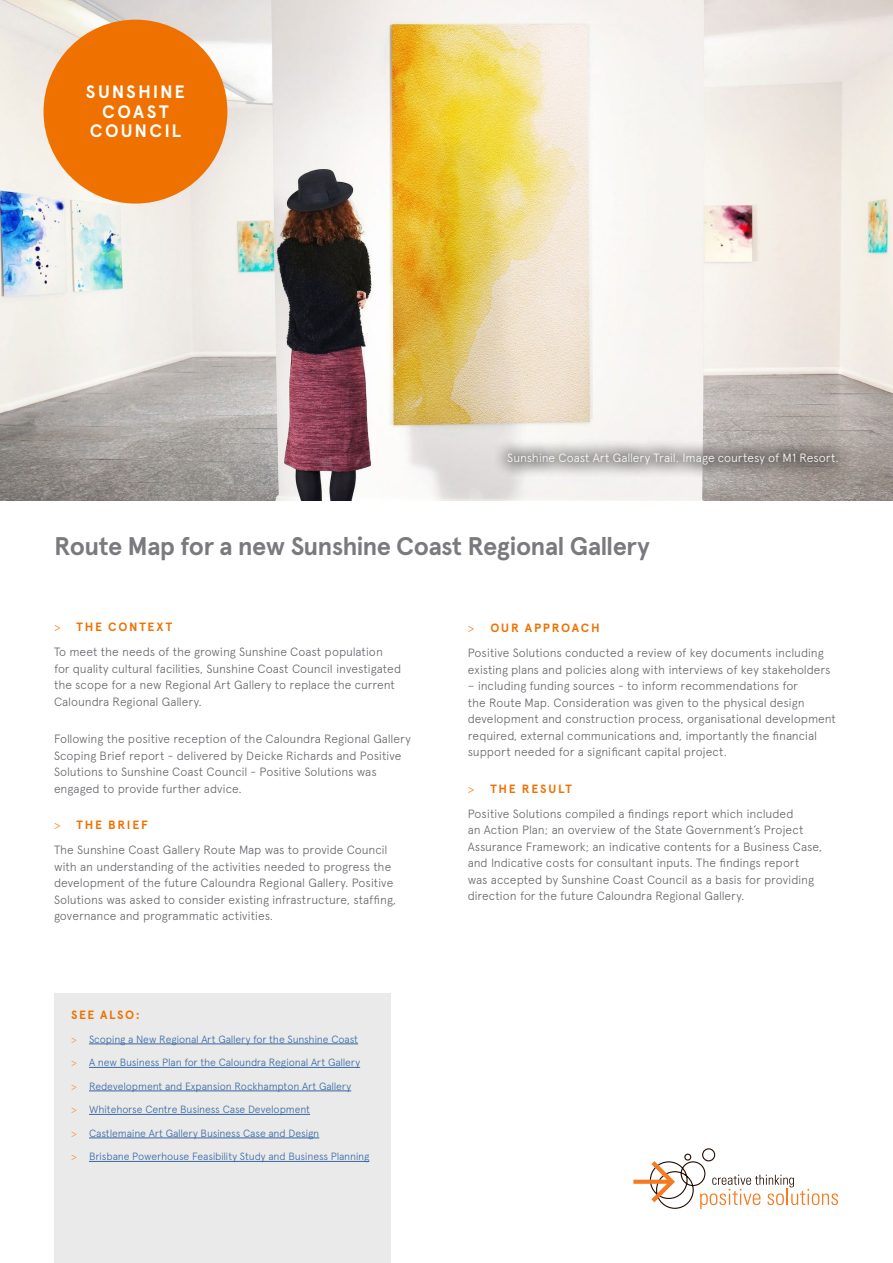
<style>
.page{position:relative;width:893px;height:1263px;background:#fff}
.page>*{position:absolute;margin:0;border:0;box-sizing:border-box;transform-origin:0 0}
.Overview_text{font:700 25.5px "Apercu";letter-spacing:-.025em;color:#79797e}
.Main_Header{font:700 18px/19.5px "Apercu";letter-spacing:.12em;color:#fff;text-align:center}
.PS_Body_Copy{font:300 12px/16.5px "Apercu";letter-spacing:-.005em;color:#63656a}
.Caption_Text{font:300 12px "Apercu";letter-spacing:-.005em;color:#fff}
.See_Also_Header{font:700 12px "Apercu";letter-spacing:.15em;color:#ef7100}
.t1{font:300 10.5px "Apercu";letter-spacing:-.015em;color:#3667a4}
.s1{font-family:"Minion Pro";font-weight:400}
.s2{font-family:"Minion Pro";font-weight:400;color:#f68024}
</style>
<div class="page">
<img style="left:0;top:0;width:893px;height:501px">
<div style="left:492px;top:438px;width:361px;height:42px;background:#231f20;opacity:.85"></div>
<div style="left:44px;top:20px;width:183px;height:184px;background:#ef7100;border-radius:50%"></div>
<svg style="left:633px;top:1148px;width:205px;height:61px"></svg>
<div style="left:54px;top:994px;width:336px;height:269px;background:#eaeaea"></div>
<hr style="left:89px;top:1043px;width:269px;height:1px;background:#3667a4">
<hr style="left:89px;top:1067px;width:271px;height:1px;background:#3667a4">
<hr style="left:89px;top:1090px;width:262px;height:1px;background:#3667a4">
<hr style="left:89px;top:1114px;width:221px;height:1px;background:#3667a4">
<hr style="left:89px;top:1137px;width:230px;height:1px;background:#3667a4">
<hr style="left:89px;top:1161px;width:280px;height:1px;background:#3667a4">
<p class="Main_Header" style="left:86px;top:83px;width:101px">SUNSHINE<br>COAST<br>COUNCIL</p>
<p class="Caption_Text" style="left:507px;top:451px;width:333px">Sunshine Coast Art Gallery Trail. Image courtesy of M1 Resort.</p>
<p class="Overview_text" style="left:54px;top:531px;width:597px">Route Map for a new Sunshine Coast Regional Gallery</p>
<p class="See_Also_Header" style="left:54px;top:620px;width:120px"><span class="s1">&gt;</span> THE CONTEXT</p>
<p class="PS_Body_Copy" style="left:54px;top:643px;width:349px">To meet the needs of the growing Sunshine Coast population for quality cultural facilities, Sunshine Coast Council investigated the scope for a new Regional Art Gallery to replace the current Caloundra Regional Gallery.</p>
<p class="PS_Body_Copy" style="left:54px;top:731px;width:358px">Following the positive reception of the Caloundra Regional Gallery Scoping Brief report - delivered by Deicke Richards and Positive Solutions to Sunshine Coast Council - Positive Solutions was engaged to provide further advice.</p>
<p class="See_Also_Header" style="left:54px;top:818px;width:95px"><span class="s1">&gt;</span> THE BRIEF</p>
<p class="PS_Body_Copy" style="left:54px;top:842px;width:344px">The Sunshine Coast Gallery Route Map was to provide Council with an understanding of the activities needed to progress the development of the future Caloundra Regional Gallery. Positive Solutions was asked to consider existing infrastructure, staffing, governance and programmatic activities.</p>
<p class="See_Also_Header" style="left:71px;top:1008px;width:70px">SEE ALSO:</p>
<p class="t1" style="left:71px;top:1033px;width:289px"><span class="s2">&gt;</span> Scoping a New Regional Art Gallery for the Sunshine Coast</p>
<p class="t1" style="left:71px;top:1056px;width:291px"><span class="s2">&gt;</span> A new Business Plan for the Caloundra Regional Art Gallery</p>
<p class="t1" style="left:71px;top:1080px;width:282px"><span class="s2">&gt;</span> Redevelopment and Expansion Rockhampton Art Gallery</p>
<p class="t1" style="left:71px;top:1103px;width:241px"><span class="s2">&gt;</span> Whitehorse Centre Business Case Development</p>
<p class="t1" style="left:71px;top:1127px;width:250px"><span class="s2">&gt;</span> Castlemaine Art Gallery Business Case and Design</p>
<p class="t1" style="left:71px;top:1150px;width:300px"><span class="s2">&gt;</span> Brisbane Powerhouse Feasibility Study and Business Planning</p>
<p class="See_Also_Header" style="left:468px;top:621px;width:133px"><span class="s1">&gt;</span> OUR APPROACH</p>
<p class="PS_Body_Copy" style="left:468px;top:645px;width:364px">Positive Solutions conducted a review of key documents including existing plans and policies along with interviews of key stakeholders</p>
<p class="PS_Body_Copy" style="left:468px;top:678px;width:370px">– including funding sources - to inform recommendations for<br>the Route Map. Consideration was given to the physical design development and construction process, organisational development required, external communications and, importantly the financial support needed for a significant capital project.</p>
<p class="See_Also_Header" style="left:468px;top:781px;width:106px"><span class="s1">&gt;</span> THE RESULT</p>
<p class="PS_Body_Copy" style="left:468px;top:805px;width:356px">Positive Solutions compiled a findings report which included<br>an Action Plan; an overview of the State Government’s Project Assurance Framework; an indicative contents for a Business Case, and Indicative costs for consultant inputs. The findings report was accepted by Sunshine Coast Council as a basis for providing direction for the future Caloundra Regional Gallery.</p>
</div>
